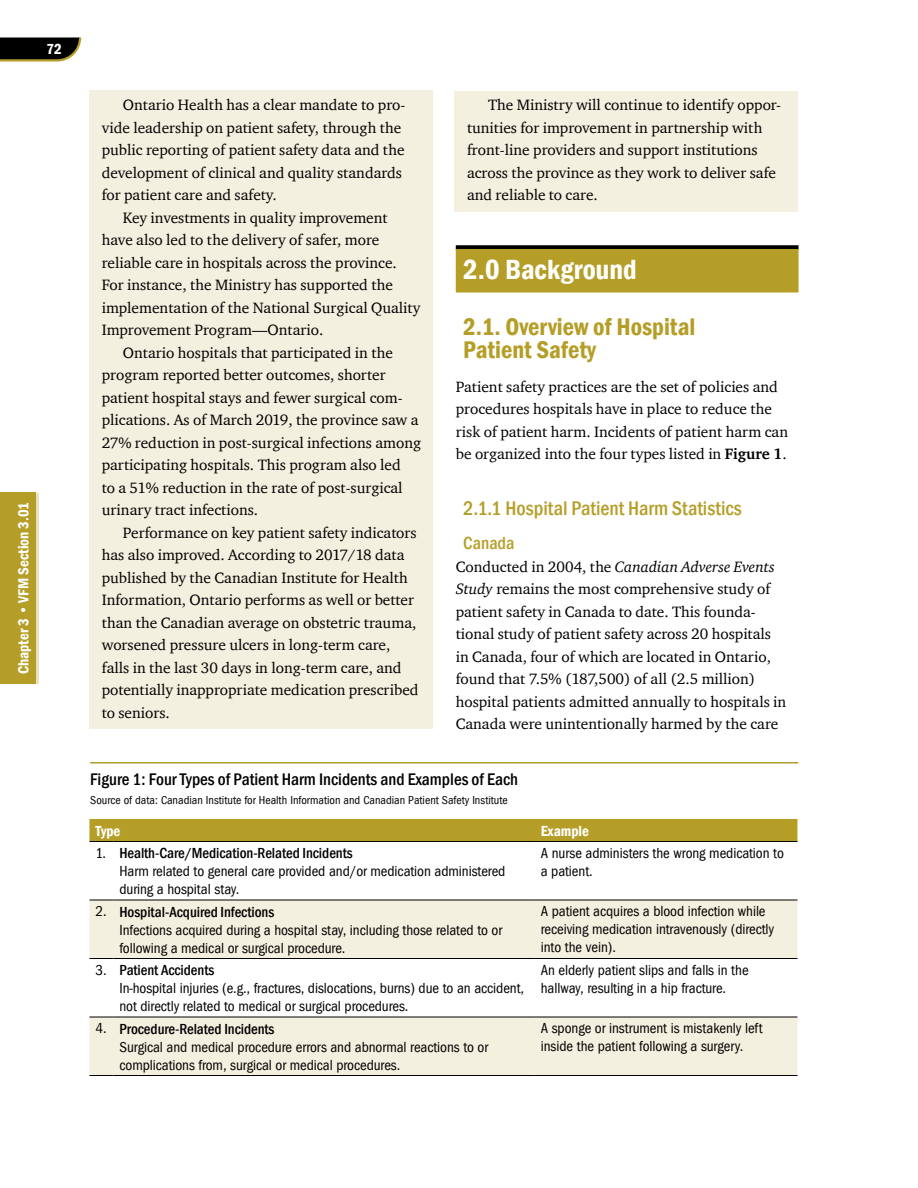
<style>
.page{position:relative;width:918px;height:1188px;background:#fff}
.page>*{position:absolute;margin:0;border:0;box-sizing:border-box;transform-origin:0 0}
.t1{font:600 condensed 28.5px "Franklin Gothic";color:#fff}
.t2{font:600 condensed 24.75px/22.5px "Franklin Gothic";color:#b59e27}
.t3{font:500 condensed 20.25px "Franklin Gothic";color:#b59e27}
.t4{font:500 condensed 18px "Franklin Gothic";color:#b59e27}
.t5{font:500 condensed 17.25px "Franklin Gothic";color:#000}
.t6{font:15.3px/22.5px "Charter ITC";color:#000}
.t7{font:15px/18px "Franklin Got Cd ITCTT";letter-spacing:-.005em;color:#000}
.t8{font:500 condensed 15px "Franklin Gothic";letter-spacing:-.005em;color:#000}
.t9{font:600 condensed 15px "Franklin Gothic";color:#fff}
.t10{font:12px "Franklin Got Cd ITCTT";color:#000}
.s1{font-weight:700}
.s2{font-style:italic}
.s3{font-family:"Franklin Got Cd ITCTT";font-weight:400;font-stretch:normal}
</style>
<div class="page">
<svg style="left:0;top:38px;width:82px;height:24px;background:#2a281b"></svg>
<div style="left:0;top:493px;width:36px;height:191px;background:#b59e27"></div>
<hr style="left:36px;top:493px;width:3px;height:191px;background:#e9e2be">
<div style="left:455px;top:91px;width:343px;height:121px;background:#f4f0df"></div>
<div style="left:89px;top:91px;width:344px;height:638px;background:#f4f0df"></div>
<div style="left:456px;top:245px;width:343px;height:5px;background:#000"></div>
<div style="left:456px;top:249px;width:343px;height:43px;background:#b59e27"></div>
<hr style="left:90px;top:762px;width:708px;height:2px;background:#b59e27">
<svg style="left:89px;top:899px;width:708px;height:1px"></svg>
<svg style="left:89px;top:901px;width:708px;height:174px;fill:#f4f0df"></svg>
<div style="left:89px;top:819px;width:708px;height:23px;background:#b59e27"></div>
<hr style="left:113px;top:841px;width:422px;height:1px;background:#000">
<hr style="left:535px;top:841px;width:262px;height:1px;background:#000">
<svg style="left:89px;top:900px;width:24px;height:1px"></svg>
<hr style="left:113px;top:900px;width:422px;height:1px;background:#000">
<hr style="left:535px;top:900px;width:262px;height:1px;background:#000">
<svg style="left:89px;top:958px;width:24px;height:1px"></svg>
<hr style="left:113px;top:958px;width:422px;height:1px;background:#000">
<hr style="left:535px;top:958px;width:262px;height:1px;background:#000">
<svg style="left:89px;top:1017px;width:24px;height:1px"></svg>
<hr style="left:113px;top:1017px;width:422px;height:1px;background:#000">
<hr style="left:535px;top:1017px;width:262px;height:1px;background:#000">
<svg style="left:89px;top:1075px;width:24px;height:1px"></svg>
<hr style="left:113px;top:1075px;width:422px;height:1px;background:#000">
<hr style="left:535px;top:1075px;width:262px;height:1px;background:#000">
<p class="t9" style="left:46px;top:39px;width:17px">72</p>
<p class="t9" style="left:13px;top:674px;width:174px;rotate:-90deg">Chapter 3 • VFM Section 3.01</p>
<p class="t6" style="left:102px;top:93px;width:305px;text-indent:21px">Ontario Health has a clear mandate to pro&shy;vide leadership on patient safety, through the public reporting of patient safety data and the development of clinical and quality standards for patient care and safety.</p>
<p class="t6" style="left:123px;top:206px;width:266px">Key investments in quality improvement</p>
<p class="t6" style="left:102px;top:228px;width:279px">have also led to the delivery of safer, more</p>
<p class="t6" style="left:102px;top:251px;width:297px">reliable care in hospitals across the province.</p>
<p class="t6" style="left:102px;top:273px;width:293px">For instance, the Ministry has supported the</p>
<p class="t6" style="left:102px;top:296px;width:320px">implementation of the National Surgical Quality</p>
<p class="t6" style="left:102px;top:318px;width:223px">Improvement Program—Ontario.</p>
<p class="t6" style="left:123px;top:341px;width:272px">Ontario hospitals that participated in the</p>
<p class="t6" style="left:102px;top:363px;width:285px">program reported better outcomes, shorter</p>
<p class="t6" style="left:102px;top:386px;width:302px">patient hospital stays and fewer surgical com-</p>
<p class="t6" style="left:102px;top:408px;width:318px">plications. As of March 2019, the province saw a</p>
<p class="t6" style="left:102px;top:431px;width:321px">27% reduction in post-surgical infections among</p>
<p class="t6" style="left:102px;top:453px;width:301px">participating hospitals. This program also led</p>
<p class="t6" style="left:102px;top:476px;width:302px">to a 51% reduction in the rate of post-surgical</p>
<p class="t6" style="left:102px;top:498px;width:158px">urinary tract infections.</p>
<p class="t6" style="left:123px;top:521px;width:295px">Performance on key patient safety indicators</p>
<p class="t6" style="left:102px;top:543px;width:304px">has also improved. According to 2017/18 data</p>
<p class="t6" style="left:102px;top:566px;width:308px">published by the Canadian Institute for Health</p>
<p class="t6" style="left:102px;top:588px;width:314px">Information, Ontario performs as well or better</p>
<p class="t6" style="left:102px;top:611px;width:316px">than the Canadian average on obstetric trauma,</p>
<p class="t6" style="left:102px;top:633px;width:290px">worsened pressure ulcers in long-term care,</p>
<p class="t6" style="left:102px;top:656px;width:301px">falls in the last 30 days in long-term care, and</p>
<p class="t6" style="left:102px;top:678px;width:318px">potentially inappropriate medication prescribed</p>
<p class="t6" style="left:102px;top:701px;width:70px">to seniors.</p>
<p class="t6" style="left:467px;top:93px;width:315px;text-indent:21px">The Ministry will continue to identify oppor&shy;tunities for improvement in partnership with front-line providers and support institutions across the province as they work to deliver safe and reliable to care.</p>
<h1 class="t1" style="left:463px;top:250px;width:175px">2.0 Background</h1>
<h2 class="t2" style="left:463px;top:315px;width:234px">2.1. Overview of Hospital<br>Patient Safety</h2>
<p class="t6" style="left:456px;top:375px;width:334px">Patient safety practices are the set of policies and procedures hospitals have in place to reduce the risk of patient harm. Incidents of patient harm can be organized into the four types listed in <span class="s1">Figure 1</span>.</p>
<h3 class="t3" style="left:463px;top:495px;width:280px">2.1.1 Hospital Patient Harm Statistics</h3>
<p class="t4" style="left:463px;top:531px;width:53px">Canada</p>
<p class="t6" style="left:456px;top:555px;width:332px">Conducted in 2004, the <span class="s2">Canadian Adverse Events Study</span> remains the most comprehensive study of patient safety in Canada to date. This founda&shy;tional study of patient safety across 20 hospitals in Canada, four of which are located in Ontario, found that 7.5% (187,500) of all (2.5 million) hospital patients admitted annually to hospitals in Canada were unintentionally harmed by the care</p>
<p class="t5" style="left:90px;top:768px;width:429px">Figure 1: Four Types of Patient Harm Incidents and Examples of Each</p>
<p class="t10" style="left:90px;top:793px;width:419px">Source of data: Canadian Institute for Health Information and Canadian Patient Safety Institute</p>
<p class="t9" style="left:95px;top:820px;width:26px">Type</p>
<p class="t9" style="left:541px;top:820px;width:50px">Example</p>
<p class="t8" style="left:95px;top:843px;width:259px"><span class="s3">1.</span> Health-Care/Medication-Related Incidents</p>
<p class="t7" style="left:119px;top:862px;width:387px">Harm related to general care provided and/or medication administered during a hospital stay.</p>
<p class="t7" style="left:541px;top:843px;width:245px">A nurse administers the wrong medication to a patient.</p>
<p class="t8" style="left:95px;top:902px;width:180px"><span class="s3">2.</span> Hospital-Acquired Infections</p>
<p class="t7" style="left:119px;top:920px;width:384px">Infections acquired during a hospital stay, including those related to or following a medical or surgical procedure.</p>
<p class="t8" style="left:95px;top:960px;width:120px"><span class="s3">3.</span> Patient Accidents</p>
<p class="t7" style="left:119px;top:979px;width:406px">In-hospital injuries (e.g., fractures, dislocations, burns) due to an accident, not directly related to medical or surgical procedures.</p>
<p class="t8" style="left:95px;top:1019px;width:180px"><span class="s3">4.</span> Procedure-Related Incidents</p>
<p class="t7" style="left:119px;top:1037px;width:370px">Surgical and medical procedure errors and abnormal reactions to or complications from, surgical or medical procedures.</p>
<p class="t7" style="left:541px;top:902px;width:235px">A patient acquires a blood infection while receiving medication intravenously (directly into the vein).</p>
<p class="t7" style="left:541px;top:960px;width:209px">An elderly patient slips and falls in the hallway, resulting in a hip fracture.</p>
<p class="t7" style="left:541px;top:1019px;width:223px">A sponge or instrument is mistakenly left inside the patient following a surgery.</p>
</div>
